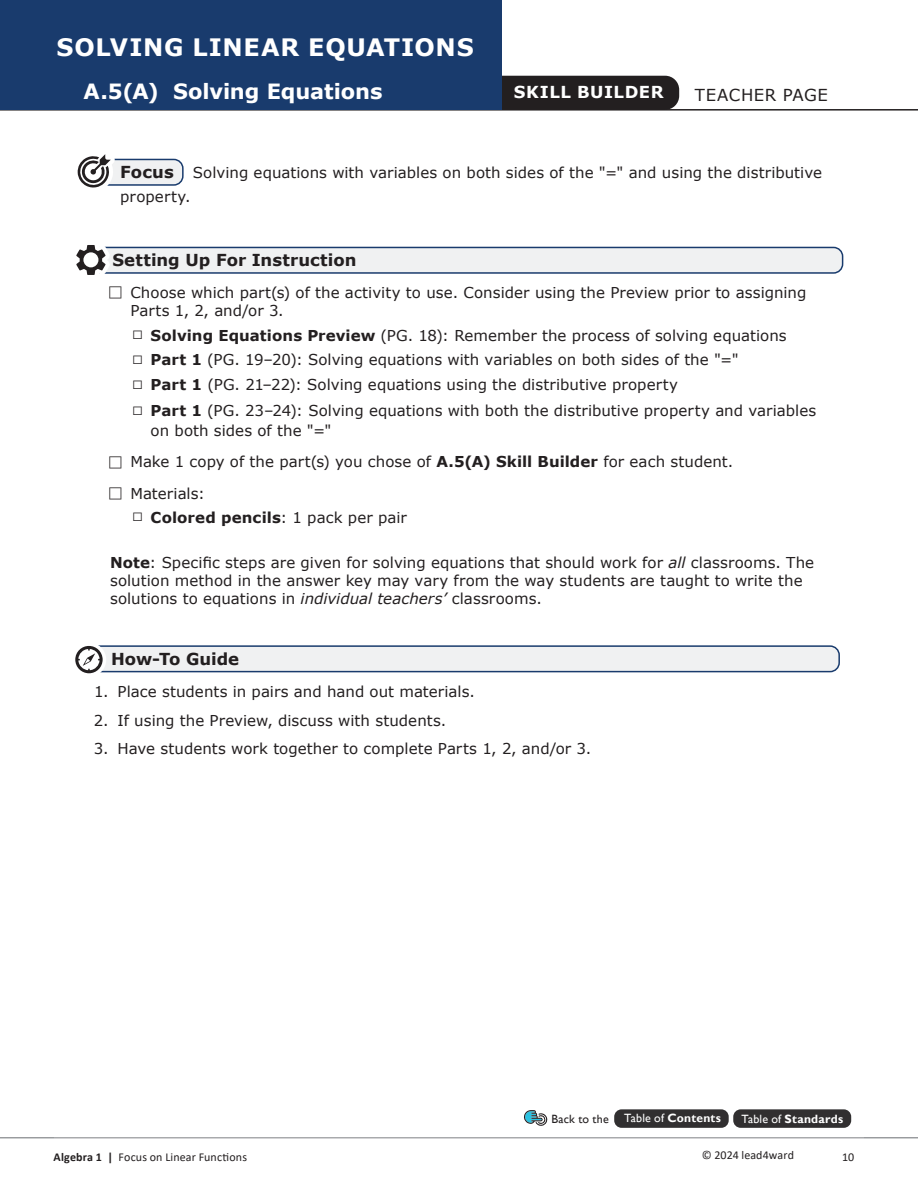
<style>
.page{position:relative;width:918px;height:1188px;background:#fff}
.page>*{position:absolute;margin:0;border:0;box-sizing:border-box;transform-origin:0 0}
.Main_Title{font:700 24px "Verdana";letter-spacing:.03em;color:#fff}
.Main_Title-2{font:700 21px "Verdana";letter-spacing:-.005em;color:#fff}
.Box_Title_icon{font:700 16.5px "Verdana";color:#231f20}
.Main_Title_white{font:700 16.5px "Verdana";letter-spacing:.035em;color:#fff}
.Text_10_indented_18{font:16.5px "Verdana";letter-spacing:.035em;color:#231f20}
.Purpose{font:700 16.5px "Verdana";letter-spacing:.005em;color:#231f20}
.Text_10{font:15px/18px "Verdana";letter-spacing:.005em;color:#231f20}
.Purpose-2{font:15px "Verdana";color:#231f20}
.t1{font:700 15px "Verdana";letter-spacing:.01em;color:#231f20}
.t2{font:12px "Calibri";letter-spacing:.01em;color:#231f20}
.Text{font:700 12px "Gill Sans";letter-spacing:.02em;color:#fff}
.Text-2{font:12px "Gill Sans";letter-spacing:.02em;color:#231f20}
.s1{font-weight:700}
.s2{font-weight:400}
.s3{font-style:italic}
</style>
<div class="page">
<hr style="left:0;top:1137px;width:918px;height:1px;background:#939598">
<div style="left:485px;top:76px;width:194px;height:34px;background:#231f20;border-radius:14px"></div>
<hr style="left:0;top:109px;width:918px;height:2px;background:#231f20">
<div style="left:0;top:0;width:501px;height:109px;background:#193b6d"></div>
<div style="left:85px;top:247px;width:758px;height:26px;background:#f0f1f2;border-radius:9px"></div>
<div style="left:85px;top:247px;width:758px;height:27px;border:2px solid #193b6d;border-radius:9px"></div>
<div style="left:99px;top:159px;width:84px;height:26px;background:#f0f1f2;border-radius:9px"></div>
<div style="left:99px;top:159px;width:85px;height:27px;border:2px solid #193b6d;border-radius:9px"></div>
<svg style="left:77px;top:154px;width:39px;height:34px"></svg>
<svg style="left:76px;top:245px;width:35px;height:30px"></svg>
<div style="left:90px;top:646px;width:749px;height:26px;background:#f0f1f2;border-radius:9px"></div>
<div style="left:89px;top:645px;width:751px;height:27px;border:2px solid #193b6d;border-radius:9px"></div>
<svg style="left:75px;top:645px;width:34px;height:29px"></svg>
<div style="left:733px;top:1109px;width:118px;height:19px;background:#312f30;border-radius:7px"></div>
<div style="left:614px;top:1109px;width:115px;height:19px;background:#312f30;border-radius:7px"></div>
<svg style="left:524px;top:1110px;width:23px;height:16px"></svg>
<p class="Main_Title" style="left:56px;top:30px;width:419px">SOLVING LINEAR EQUATIONS</p>
<p class="Main_Title-2" style="left:84px;top:76px;width:300px">A.5(A) Solving Equations</p>
<p class="Main_Title_white" style="left:514px;top:80px;width:152px">SKILL BUILDER</p>
<p class="Text_10_indented_18" style="left:695px;top:83px;width:135px">TEACHER PAGE</p>
<p class="Purpose" style="left:120px;top:160px;width:55px">Focus</p>
<p class="Purpose-2" style="left:193px;top:162px;width:631px">Solving equations with variables on both sides of the "=" and using the distributive</p>
<p class="Purpose-2" style="left:120px;top:186px;width:72px">property.</p>
<p class="Box_Title_icon" style="left:112px;top:248px;width:246px">Setting Up For Instruction</p>
<p class="Text_10" style="left:130px;top:283px;width:677px">Choose which part(s) of the activity to use. Consider using the Preview prior to assigning<br>Parts 1, 2, and/or 3.</p>
<p class="Text_10" style="left:133px;top:326px;width:656px">□ <span class="s1">Solving Equations Preview</span> (PG. 18): Remember the process of solving equations</p>
<p class="Text_10" style="left:133px;top:351px;width:608px">□ <span class="s1">Part 1</span> (PG. 19–20): Solving equations with variables on both sides of the "="</p>
<p class="Text_10" style="left:133px;top:376px;width:547px">□ <span class="s1">Part 1</span> (PG. 21–22): Solving equations using the distributive property</p>
<p class="Text_10" style="left:151px;top:401px;width:667px;line-height:19.5px;text-indent:-18px">□ <span class="s1">Part 1</span> (PG. 23–24): Solving equations with both the distributive property and variables on both sides of the "="</p>
<p class="Text_10" style="left:130px;top:453px;width:604px">Make 1 copy of the part(s) you chose of <span class="s1">A.5(A) Skill Builder</span> for each student.</p>
<p class="Text_10" style="left:130px;top:484px;width:76px">Materials:</p>
<p class="t1" style="left:133px;top:507px;width:276px">□ Colored pencils<span class="s2">: 1 pack per pair</span></p>
<p class="Text_10" style="left:110px;top:553px;width:706px"><span class="s1">Note</span>: Specific steps are given for solving equations that should work for <span class="s3">all</span> classrooms. The solution method in the answer key may vary from the way students are taught to write the solutions to equations in <span class="s3">individual teachers’</span> classrooms.</p>
<p class="Box_Title_icon" style="left:111px;top:647px;width:130px">How-To Guide</p>
<p class="Text_10" style="left:94px;top:683px;width:382px">1. Place students in pairs and hand out materials.</p>
<p class="Text_10" style="left:94px;top:711px;width:354px">2. If using the Preview, discuss with students.</p>
<p class="Text_10" style="left:94px;top:740px;width:499px">3. Have students work together to complete Parts 1, 2, and/or 3.</p>
<p class="Text-2" style="left:551px;top:1112px;width:59px">Back to the</p>
<p class="Text" style="left:624px;top:1111px;width:98px"><span class="s2">Table of</span> Contents</p>
<p class="Text" style="left:741px;top:1112px;width:103px"><span class="s2">Table of</span> Standards</p>
<p class="t2" style="left:54px;top:1148px;width:195px"><span class="s1">Algebra 1 |</span> Focus on Linear Functions</p>
<p class="t2" style="left:702px;top:1147px;width:94px">© 2024 lead4ward</p>
<p class="t2" style="left:842px;top:1148px;width:14px">10</p>
</div>
